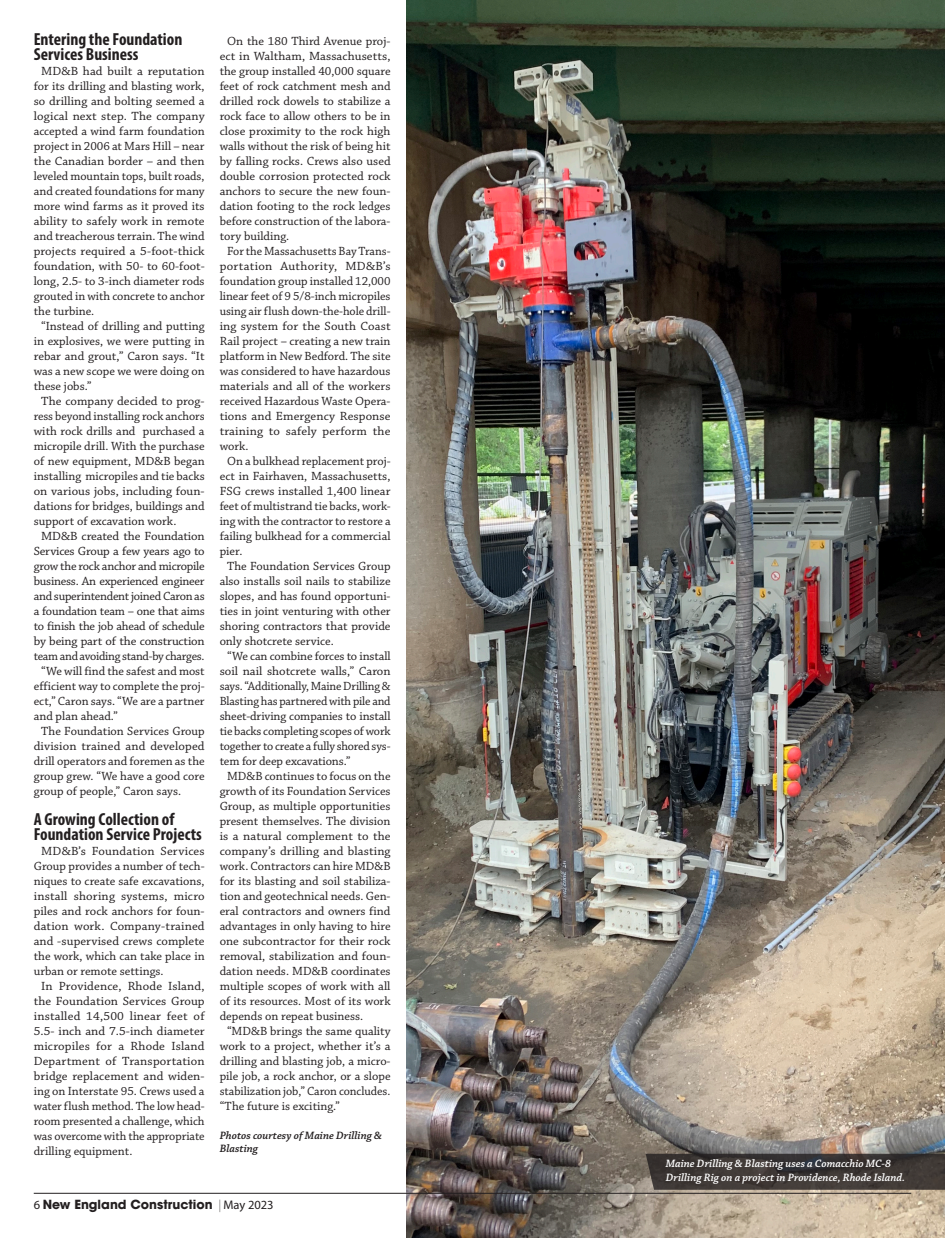
<style>
.page{position:relative;width:945px;height:1238px;background:#fff}
.page>*{position:absolute;margin:0;border:0;box-sizing:border-box;transform-origin:0 0}
.subhead{font:700 condensed 17.5px/15px "Myriad Pro";color:#231f20}
.body{font:12.5px/15px "Chaparral Pro";color:#231f20;text-align:justify}
.body-2{font:12.5px/15px "Chaparral Pro";letter-spacing:-.02em;color:#231f20;text-align:center}
.t1{font:700 12.5px "ITC Avant Garde Std";color:#231f20}
.caption_-_white{font:italic 600 11.25px/13.5px "Chaparral Pro";color:#fff}
.t2{font:italic 600 11.25px/13.5px "Chaparral Pro";color:#231f20}
.s1{font-family:"Myriad Pro";font-weight:400}
.s2{font-weight:200}
</style>
<div class="page">
<img style="left:407px;top:0;width:538px;height:1238px">
<svg style="left:646px;top:1153px;width:299px;height:36px;background:#3e3836"></svg>
<hr style="left:34px;top:1192px;width:877px;height:1px;background:#231f20">
<p class="subhead" style="left:34px;top:31px;width:150px">Entering the Foundation<br>Services Business</p>
<p class="body" style="left:34px;top:64px;width:172px;text-indent:8px">MD&amp;B had built a reputation for its drilling and blasting work, so drilling and bolting seemed a logical next step. The company accepted a wind farm foundation project in 2006 at Mars Hill – near the Canadian border – and then leveled mountain tops, built roads, and created foundations for many more wind farms as it proved its ability to safely work in remote and treacherous terrain. The wind projects required a 5-foot-thick foundation, with 50- to 60-foot&shy;long, 2.5- to 3-inch diameter rods grouted in with concrete to anchor the turbine.</p>
<p class="body" style="left:34px;top:319px;width:172px;text-indent:8px">“Instead of drilling and putting in explosives, we were putting in rebar and grout,” Caron says. “It was a new scope we were doing on these jobs.”</p>
<p class="body" style="left:34px;top:394px;width:172px;text-indent:8px">The company decided to prog&shy;ress beyond installing rock anchors with rock drills and purchased a micropile drill. With the purchase of new equipment, MD&amp;B began installing micropiles and tie backs on various jobs, including foun&shy;dations for bridges, buildings and support of excavation work.</p>
<p class="body-2" style="left:34px;top:529px;width:172px">MD&amp;B created the Foundation Services Group a few years ago to grow the rock anchor and micropile business. An experienced engineer and superintendent joined Caron as a foundation team – one that aims to finish the job ahead of schedule by being part of the construction team and avoiding stand-by charges.</p>
<p class="body" style="left:34px;top:664px;width:172px;text-indent:8px">“We will find the safest and most efficient way to complete the proj&shy;ect,” Caron says. “We are a partner and plan ahead.”</p>
<p class="body" style="left:34px;top:724px;width:172px;text-indent:8px">The Foundation Services Group division trained and developed drill operators and foremen as the group grew. “We have a good core group of people,” Caron says.</p>
<p class="subhead" style="left:34px;top:811px;width:170px">A Growing Collection of<br>Foundation Service Projects</p>
<p class="body" style="left:34px;top:844px;width:172px;text-indent:8px">MD&amp;B’s Foundation Services Group provides a number of tech&shy;niques to create safe excavations, install shoring systems, micro piles and rock anchors for foun&shy;dation work. Company-trained and -supervised crews complete the work, which can take place in urban or remote settings.</p>
<p class="body" style="left:34px;top:979px;width:172px;text-indent:8px">In Providence, Rhode Island, the Foundation Services Group installed 14,500 linear feet of 5.5- inch and 7.5-inch diameter micropiles for a Rhode Island Department of Transportation bridge replacement and widen&shy;ing on Interstate 95. Crews used a water flush method. The low head&shy;room presented a challenge, which was overcome with the appropriate drilling equipment.</p>
<p class="body" style="left:220px;top:34px;width:172px;text-indent:8px">On the 180 Third Avenue proj&shy;ect in Waltham, Massachusetts, the group installed 40,000 square feet of rock catchment mesh and drilled rock dowels to stabilize a rock face to allow others to be in close proximity to the rock high walls without the risk of being hit by falling rocks. Crews also used double corrosion protected rock anchors to secure the new foun&shy;dation footing to the rock ledges before construction of the labora&shy;tory building.</p>
<p class="body" style="left:220px;top:244px;width:172px;text-indent:8px">For the Massachusetts Bay Trans&shy;portation Authority, MD&amp;B’s foundation group installed 12,000 linear feet of 9 5/8-inch micropiles using air flush down-the-hole drill&shy;ing system for the South Coast Rail project – creating a new train platform in New Bedford. The site was considered to have hazardous materials and all of the workers received Hazardous Waste Opera&shy;tions and Emergency Response training to safely perform the work.</p>
<p class="body" style="left:220px;top:454px;width:172px;text-indent:8px">On a bulkhead replacement proj&shy;ect in Fairhaven, Massachusetts, FSG crews installed 1,400 linear feet of multistrand tie backs, work&shy;ing with the contractor to restore a failing bulkhead for a commercial pier.</p>
<p class="body" style="left:220px;top:559px;width:172px;text-indent:8px">The Foundation Services Group also installs soil nails to stabilize slopes, and has found opportuni&shy;ties in joint venturing with other shoring contractors that provide only shotcrete service.</p>
<p class="body" style="left:220px;top:649px;width:172px;text-indent:8px">“We can combine forces to install soil nail shotcrete walls,” Caron says. “Additionally, Maine Drilling &amp; Blasting has partnered with pile and sheet-driving companies to install tie backs completing scopes of work together to create a fully shored sys&shy;tem for deep excavations.”</p>
<p class="body" style="left:220px;top:769px;width:172px;text-indent:8px">MD&amp;B continues to focus on the growth of its Foundation Services Group, as multiple opportunities present themselves. The division is a natural complement to the company’s drilling and blasting work. Contractors can hire MD&amp;B for its blasting and soil stabiliza&shy;tion and geotechnical needs. Gen&shy;eral contractors and owners find advantages in only having to hire one subcontractor for their rock removal, stabilization and foun&shy;dation needs. MD&amp;B coordinates multiple scopes of work with all of its resources. Most of its work depends on repeat business.</p>
<p class="body" style="left:220px;top:1024px;width:172px;text-indent:8px">“MD&amp;B brings the same quality work to a project, whether it’s a drilling and blasting job, a micro&shy;pile job, a rock anchor, or a slope stabilization job,” Caron concludes. “The future is exciting.”</p>
<p class="t2" style="left:220px;top:1129px;width:164px">Photos courtesy of Maine Drilling &amp;<br>Blasting</p>
<p class="t1" style="left:34px;top:1195px;width:241px"><span class="s1">6</span> New England Construction <span class="s2">|</span><span class="s1">May 2023</span></p>
<p class="caption_-_white" style="left:666px;top:1157px;width:241px">Maine Drilling &amp; Blasting uses a Comacchio MC-8<br>Drilling Rig on a project in Providence, Rhode Island.</p>
</div>
